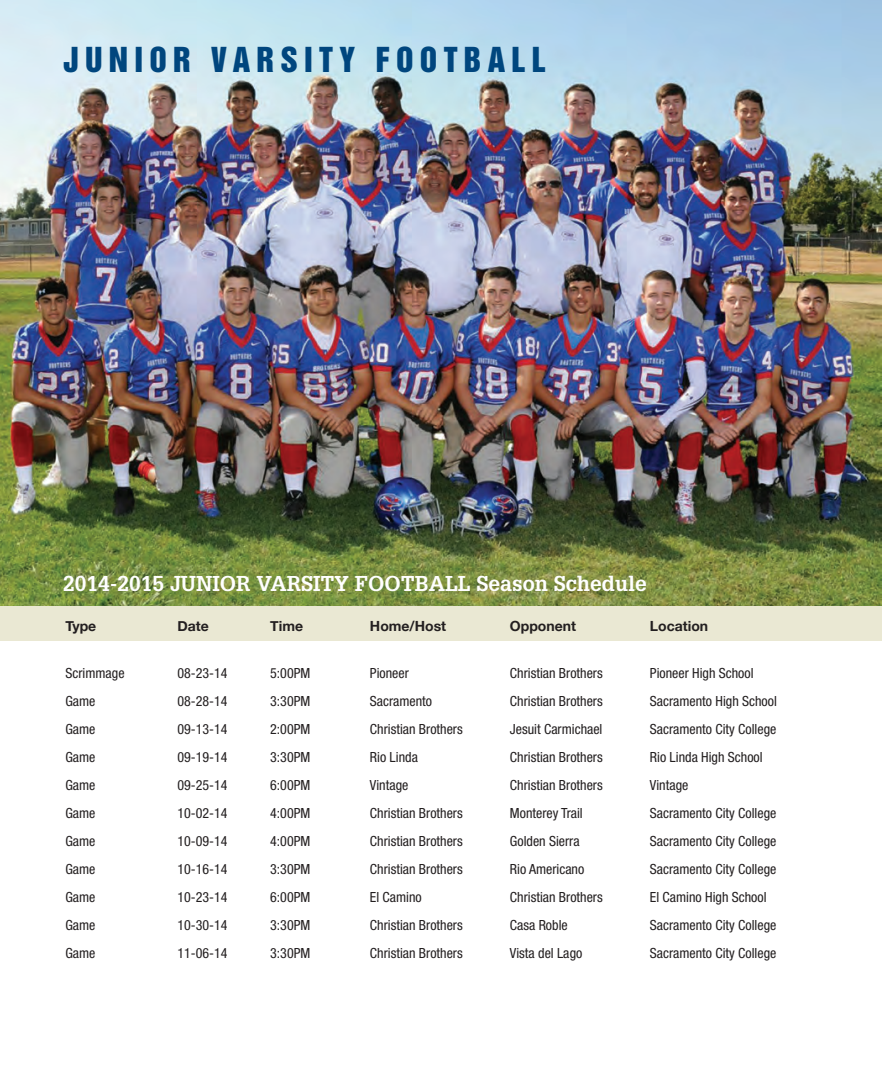
<style>
.page{position:relative;width:882px;height:1071px;background:#fff}
.page>*{position:absolute;margin:0;border:0;box-sizing:border-box;transform-origin:0 0}
.t1{font:31.5px "Helvetica Inserat";letter-spacing:.2em;color:#00467e}
.t2{font:700 21px "Glypha";color:#fff}
.t3{font:condensed 14px "Helvetica Neue";color:#231f20}
.t4{font:700 14px "Helvetica Neue";color:#231f20}
</style>
<div class="page">
<img style="left:0;top:0;width:882px;height:606px">
<div style="left:0;top:606px;width:882px;height:35px;background:#eae8d3"></div>
<p class="t1" style="left:63px;top:41px;width:484px">JUNIOR VARSITY FOOTBALL</p>
<p class="t2" style="left:63px;top:571px;width:585px">2014-2015 JUNIOR VARSITY FOOTBALL Season Schedule</p>
<p class="t4" style="left:65px;top:617px;width:32px">Type</p>
<p class="t4" style="left:177px;top:617px;width:33px">Date</p>
<p class="t4" style="left:270px;top:617px;width:34px">Time</p>
<p class="t4" style="left:370px;top:617px;width:78px">Home/Host</p>
<p class="t4" style="left:510px;top:617px;width:68px">Opponent</p>
<p class="t4" style="left:650px;top:617px;width:60px">Location</p>
<p class="t3" style="left:65px;top:665px;width:61px">Scrimmage</p>
<p class="t3" style="left:177px;top:665px;width:52px">08-23-14</p>
<p class="t3" style="left:270px;top:665px;width:42px">5:00PM</p>
<p class="t3" style="left:370px;top:665px;width:40px">Pioneer</p>
<p class="t3" style="left:510px;top:665px;width:94px">Christian Brothers</p>
<p class="t3" style="left:650px;top:665px;width:105px">Pioneer High School</p>
<p class="t3" style="left:65px;top:693px;width:32px">Game</p>
<p class="t3" style="left:177px;top:693px;width:52px">08-28-14</p>
<p class="t3" style="left:270px;top:693px;width:42px">3:30PM</p>
<p class="t3" style="left:370px;top:693px;width:64px">Sacramento</p>
<p class="t3" style="left:510px;top:693px;width:94px">Christian Brothers</p>
<p class="t3" style="left:650px;top:693px;width:128px">Sacramento High School</p>
<p class="t3" style="left:65px;top:721px;width:32px">Game</p>
<p class="t3" style="left:177px;top:721px;width:52px">09-13-14</p>
<p class="t3" style="left:270px;top:721px;width:42px">2:00PM</p>
<p class="t3" style="left:370px;top:721px;width:94px">Christian Brothers</p>
<p class="t3" style="left:510px;top:721px;width:94px">Jesuit Carmichael</p>
<p class="t3" style="left:650px;top:721px;width:128px">Sacramento City College</p>
<p class="t3" style="left:65px;top:749px;width:32px">Game</p>
<p class="t3" style="left:177px;top:749px;width:52px">09-19-14</p>
<p class="t3" style="left:270px;top:749px;width:42px">3:30PM</p>
<p class="t3" style="left:370px;top:749px;width:49px">Rio Linda</p>
<p class="t3" style="left:510px;top:749px;width:94px">Christian Brothers</p>
<p class="t3" style="left:650px;top:749px;width:114px">Rio Linda High School</p>
<p class="t3" style="left:65px;top:777px;width:32px">Game</p>
<p class="t3" style="left:177px;top:777px;width:52px">09-25-14</p>
<p class="t3" style="left:270px;top:777px;width:42px">6:00PM</p>
<p class="t3" style="left:370px;top:777px;width:40px">Vintage</p>
<p class="t3" style="left:510px;top:777px;width:94px">Christian Brothers</p>
<p class="t3" style="left:650px;top:777px;width:40px">Vintage</p>
<p class="t3" style="left:65px;top:805px;width:32px">Game</p>
<p class="t3" style="left:177px;top:805px;width:52px">10-02-14</p>
<p class="t3" style="left:270px;top:805px;width:42px">4:00PM</p>
<p class="t3" style="left:370px;top:805px;width:94px">Christian Brothers</p>
<p class="t3" style="left:510px;top:805px;width:74px">Monterey Trail</p>
<p class="t3" style="left:650px;top:805px;width:128px">Sacramento City College</p>
<p class="t3" style="left:65px;top:833px;width:32px">Game</p>
<p class="t3" style="left:177px;top:833px;width:52px">10-09-14</p>
<p class="t3" style="left:270px;top:833px;width:42px">4:00PM</p>
<p class="t3" style="left:370px;top:833px;width:94px">Christian Brothers</p>
<p class="t3" style="left:510px;top:833px;width:71px">Golden Sierra</p>
<p class="t3" style="left:650px;top:833px;width:128px">Sacramento City College</p>
<p class="t3" style="left:65px;top:861px;width:32px">Game</p>
<p class="t3" style="left:177px;top:861px;width:52px">10-16-14</p>
<p class="t3" style="left:270px;top:861px;width:42px">3:30PM</p>
<p class="t3" style="left:370px;top:861px;width:94px">Christian Brothers</p>
<p class="t3" style="left:510px;top:861px;width:76px">Rio Americano</p>
<p class="t3" style="left:650px;top:861px;width:128px">Sacramento City College</p>
<p class="t3" style="left:65px;top:889px;width:32px">Game</p>
<p class="t3" style="left:177px;top:889px;width:52px">10-23-14</p>
<p class="t3" style="left:270px;top:889px;width:42px">6:00PM</p>
<p class="t3" style="left:370px;top:889px;width:53px">El Camino</p>
<p class="t3" style="left:510px;top:889px;width:94px">Christian Brothers</p>
<p class="t3" style="left:650px;top:889px;width:118px">El Camino High School</p>
<p class="t3" style="left:65px;top:917px;width:32px">Game</p>
<p class="t3" style="left:177px;top:917px;width:52px">10-30-14</p>
<p class="t3" style="left:270px;top:917px;width:42px">3:30PM</p>
<p class="t3" style="left:370px;top:917px;width:94px">Christian Brothers</p>
<p class="t3" style="left:510px;top:917px;width:59px">Casa Roble</p>
<p class="t3" style="left:650px;top:917px;width:128px">Sacramento City College</p>
<p class="t3" style="left:65px;top:945px;width:32px">Game</p>
<p class="t3" style="left:177px;top:945px;width:52px">11-06-14</p>
<p class="t3" style="left:270px;top:945px;width:42px">3:30PM</p>
<p class="t3" style="left:370px;top:945px;width:94px">Christian Brothers</p>
<p class="t3" style="left:510px;top:945px;width:74px">Vista del Lago</p>
<p class="t3" style="left:650px;top:945px;width:128px">Sacramento City College</p>
</div>
